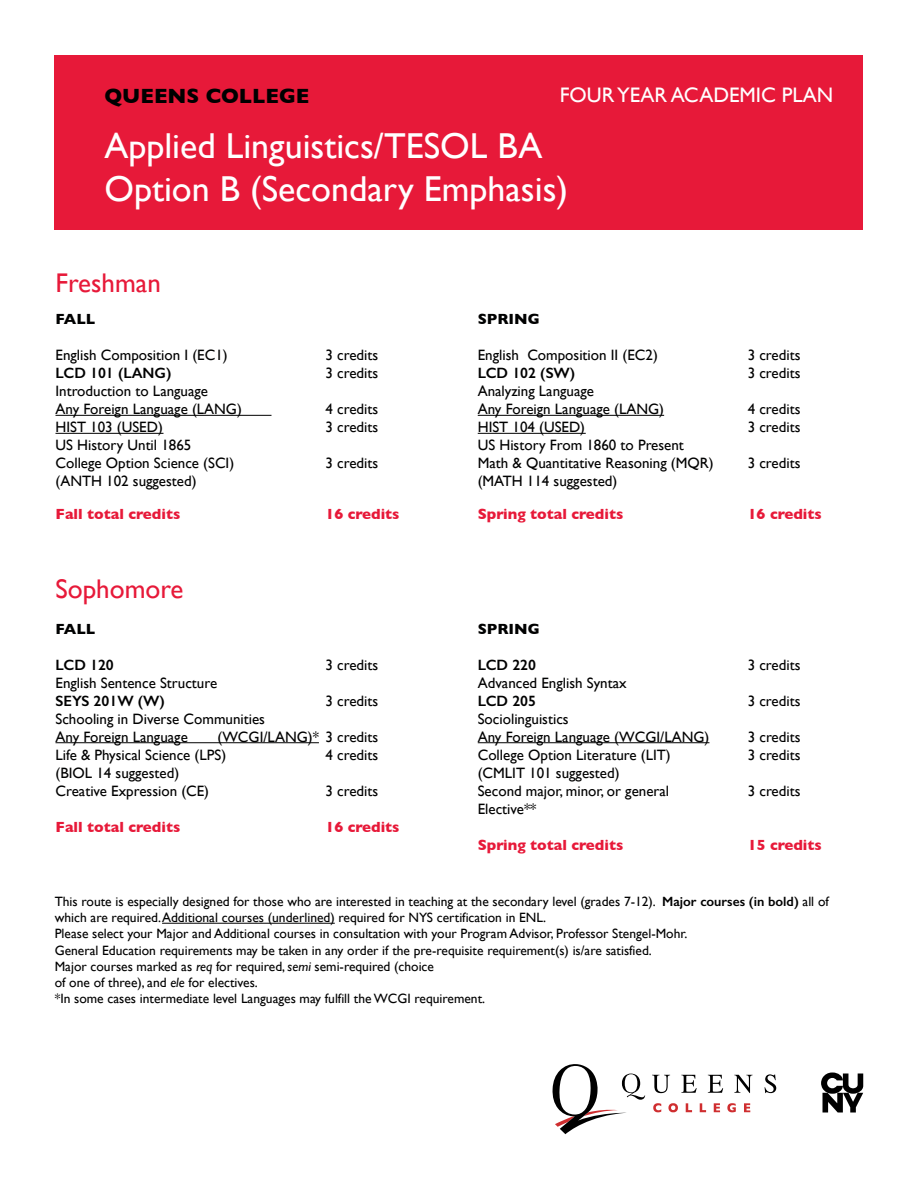
<style>
.page{position:relative;width:918px;height:1188px;background:#fff}
.page>*{position:absolute;margin:0;border:0;box-sizing:border-box;transform-origin:0 0}
.t1{font:36px/43.2px "Gill Sans";color:#fff}
.t2{font:27px "Gill Sans";color:#e71939}
.t3{font:21px "Gill Sans";color:#fff}
.t4{font:700 21px "Gill Sans";color:#000}
.t5{font:15px/18px "Gill Sans";color:#000101}
.t6{font:700 15px "Gill Sans";color:#e71939}
.t7{font:600 15px "Gill Sans";color:#000101}
.t8{font:700 15px "Gill Sans";color:#000101}
.t9{font:13.5px/16.2px "Gill Sans";color:#000101}
.s1{font-weight:600}
.s2{font-style:italic}
</style>
<div class="page">
<div style="left:55px;top:55px;width:808px;height:175px;background:#e71939"></div>
<svg style="left:653px;top:1103px;width:8px;height:9px"></svg>
<svg style="left:668px;top:1103px;width:10px;height:9px"></svg>
<svg style="left:686px;top:1103px;width:6px;height:9px"></svg>
<svg style="left:700px;top:1103px;width:6px;height:9px"></svg>
<svg style="left:714px;top:1103px;width:6px;height:9px"></svg>
<svg style="left:727px;top:1103px;width:9px;height:9px"></svg>
<svg style="left:744px;top:1103px;width:6px;height:9px"></svg>
<svg style="left:652px;top:1075px;width:18px;height:18px"></svg>
<svg style="left:681px;top:1075px;width:16px;height:18px"></svg>
<svg style="left:708px;top:1075px;width:15px;height:18px"></svg>
<svg style="left:734px;top:1075px;width:19px;height:18px"></svg>
<svg style="left:765px;top:1074px;width:11px;height:19px"></svg>
<svg style="left:552px;top:1064px;width:93px;height:70px"></svg>
<svg style="left:821px;top:1073px;width:42px;height:40px"></svg>
<hr style="left:162px;top:923px;width:173px;height:1px;background:#000101">
<hr style="left:56px;top:415px;width:216px;height:1px;background:#000101">
<hr style="left:56px;top:433px;width:108px;height:1px;background:#000101">
<hr style="left:56px;top:742px;width:263px;height:1px;background:#000101">
<hr style="left:478px;top:415px;width:186px;height:1px;background:#000101">
<hr style="left:478px;top:433px;width:108px;height:1px;background:#000101">
<hr style="left:478px;top:742px;width:231px;height:1px;background:#000101">
<h3 class="t3" style="left:560px;top:82px;width:275px">FOUR YEAR ACADEMIC PLAN</h3>
<h3 class="t4" style="left:104px;top:79px;width:207px">QUEENS COLLEGE</h3>
<h1 class="t1" style="left:104px;top:124px;width:465px">Applied Linguistics/TESOL BA<br>Option B (Secondary Emphasis)</h1>
<h2 class="t2" style="left:56px;top:267px;width:107px">Freshman</h2>
<p class="t8" style="left:56px;top:307px;width:41px">FALL</p>
<p class="t5" style="left:56px;top:346px;width:174px">English Composition I (EC1)</p>
<p class="t5" style="left:326px;top:346px;width:54px">3 credits</p>
<p class="t7" style="left:56px;top:364px;width:117px">LCD 101 (LANG)</p>
<p class="t5" style="left:326px;top:364px;width:54px">3 credits</p>
<p class="t5" style="left:56px;top:382px;width:188px">Introduction to Language<br>Any Foreign Language (LANG)</p>
<p class="t5" style="left:326px;top:400px;width:54px">4 credits</p>
<p class="t5" style="left:56px;top:418px;width:109px">HIST 103 (USED)</p>
<p class="t5" style="left:326px;top:418px;width:54px">3 credits</p>
<p class="t5" style="left:56px;top:436px;width:180px">US History Until 1865<br>College Option Science (SCI)</p>
<p class="t5" style="left:326px;top:454px;width:54px">3 credits</p>
<p class="t5" style="left:56px;top:472px;width:143px">(ANTH 102 suggested)</p>
<p class="t6" style="left:56px;top:502px;width:126px">Fall total credits</p>
<p class="t6" style="left:326px;top:502px;width:76px">16 credits</p>
<h2 class="t2" style="left:56px;top:573px;width:129px">Sophomore</h2>
<p class="t8" style="left:56px;top:617px;width:41px">FALL</p>
<p class="t7" style="left:56px;top:655px;width:60px">LCD 120</p>
<p class="t5" style="left:326px;top:655px;width:54px">3 credits</p>
<p class="t5" style="left:56px;top:673px;width:163px">English Sentence Structure</p>
<p class="t7" style="left:56px;top:691px;width:111px">SEYS 201W (W)</p>
<p class="t5" style="left:326px;top:691px;width:54px">3 credits</p>
<p class="t5" style="left:56px;top:709px;width:211px">Schooling in Diverse Communities<br>Any Foreign Language</p>
<p class="t5" style="left:56px;top:727px;width:324px;text-indent:162px">(WCGI/LANG)* 3 credits<br>Life &amp; Physical Science (LPS)</p>
<p class="t5" style="left:326px;top:745px;width:54px">4 credits</p>
<p class="t5" style="left:56px;top:763px;width:155px">(BIOL 14 suggested)<br>Creative Expression (CE)</p>
<p class="t5" style="left:326px;top:781px;width:54px">3 credits</p>
<p class="t6" style="left:56px;top:815px;width:126px">Fall total credits</p>
<p class="t6" style="left:326px;top:815px;width:76px">16 credits</p>
<p class="t8" style="left:478px;top:307px;width:64px">SPRING</p>
<p class="t5" style="left:478px;top:346px;width:182px">English Composition II (EC2)</p>
<p class="t5" style="left:748px;top:346px;width:54px">3 credits</p>
<p class="t7" style="left:478px;top:364px;width:99px">LCD 102 (SW)</p>
<p class="t5" style="left:748px;top:364px;width:54px">3 credits</p>
<p class="t5" style="left:478px;top:382px;width:188px">Analyzing Language<br>Any Foreign Language (LANG)</p>
<p class="t5" style="left:748px;top:400px;width:54px">4 credits</p>
<p class="t5" style="left:478px;top:418px;width:109px">HIST 104 (USED)</p>
<p class="t5" style="left:748px;top:418px;width:54px">3 credits</p>
<p class="t5" style="left:478px;top:436px;width:238px">US History From 1860 to Present<br>Math &amp; Quantitative Reasoning (MQR)</p>
<p class="t5" style="left:748px;top:454px;width:54px">3 credits</p>
<p class="t5" style="left:478px;top:472px;width:141px">(MATH 114 suggested)</p>
<p class="t6" style="left:478px;top:502px;width:147px">Spring total credits</p>
<p class="t6" style="left:748px;top:502px;width:76px">16 credits</p>
<p class="t8" style="left:478px;top:617px;width:64px">SPRING</p>
<p class="t7" style="left:478px;top:655px;width:60px">LCD 220</p>
<p class="t5" style="left:748px;top:655px;width:54px">3 credits</p>
<p class="t5" style="left:478px;top:673px;width:150px">Advanced English Syntax</p>
<p class="t7" style="left:478px;top:691px;width:60px">LCD 205</p>
<p class="t5" style="left:748px;top:691px;width:54px">3 credits</p>
<p class="t5" style="left:478px;top:709px;width:233px">Sociolinguistics<br>Any Foreign Language (WCGI/LANG)</p>
<p class="t5" style="left:748px;top:727px;width:54px">3 credits</p>
<p class="t5" style="left:478px;top:745px;width:194px">College Option Literature (LIT)</p>
<p class="t5" style="left:748px;top:745px;width:54px">3 credits</p>
<p class="t5" style="left:478px;top:763px;width:193px">(CMLIT 101 suggested)<br>Second major, minor, or general</p>
<p class="t5" style="left:748px;top:781px;width:54px">3 credits</p>
<p class="t5" style="left:478px;top:799px;width:60px">Elective**</p>
<p class="t6" style="left:478px;top:833px;width:147px">Spring total credits</p>
<p class="t6" style="left:748px;top:833px;width:76px">15 credits</p>
<p class="t9" style="left:55px;top:893px;width:776px">This route is especially designed for those who are interested in teaching at the secondary level (grades 7-12). <span class="s1">Major courses (in bold)</span> all of which are required. Additional courses (underlined) required for NYS certification in ENL.<br>Please select your Major and Additional courses in consultation with your Program Advisor, Professor Stengel-Mohr.<br>General Education requirements may be taken in any order if the pre-requisite requirement(s) is/are satisfied.<br>Major courses marked as <span class="s2">req</span> for required, <span class="s2">semi</span> semi-required (choice<br>of one of three), and <span class="s2">ele</span> for electives.<br>*In some cases intermediate level Languages may fulfill the WCGI requirement.</p>
</div>
